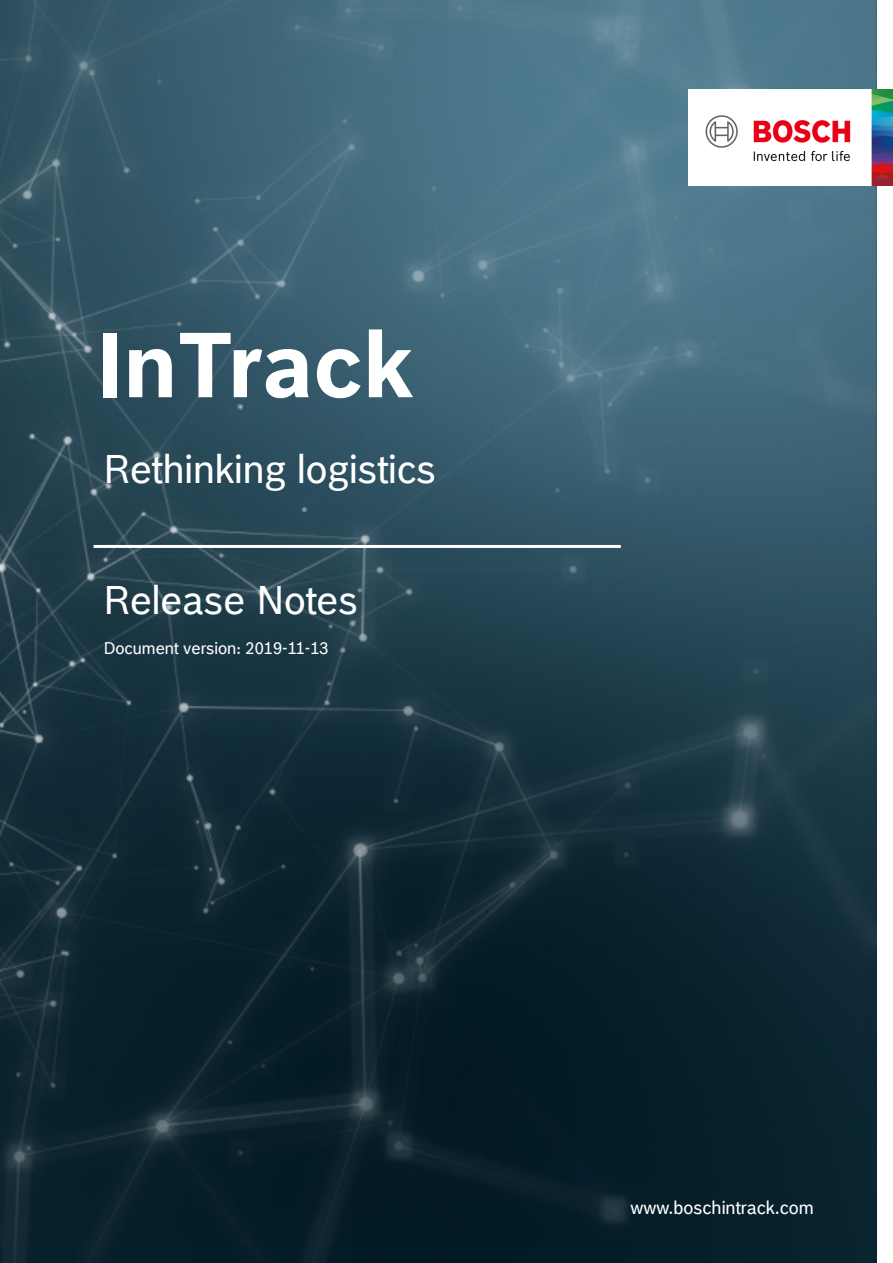
<style>
.page{position:relative;width:893px;height:1263px;background:#fff}
.page>*{position:absolute;margin:0;border:0;box-sizing:border-box;transform-origin:0 0}
.t1{font:700 90px "Bosch Office Sans";color:#fff}
.t2{font:39px "Bosch Office Sans";color:#fff}
.t3{font:18px "Bosch Office Sans";color:#fff}
.t4{font:16.5px "Bosch Office Sans";color:#fff}
</style>
<div class="page">
<img style="left:0;top:0;width:876px;height:1263px">
<img style="left:689px;top:89px;width:204px;height:96px">
<hr style="left:94px;top:545px;width:527px;height:3px;background:#fff">
<p class="t1" style="left:98px;top:293px;width:317px">InTrack</p>
<p class="t2" style="left:102px;top:440px;width:335px">Rethinking logistics</p>
<p class="t2" style="left:102px;top:570px;width:257px">Release Notes</p>
<p class="t4" style="left:103px;top:636px;width:227px">Document version: 2019-11-13</p>
<p class="t3" style="left:631px;top:1193px;width:185px">www.boschintrack.com</p>
</div>
